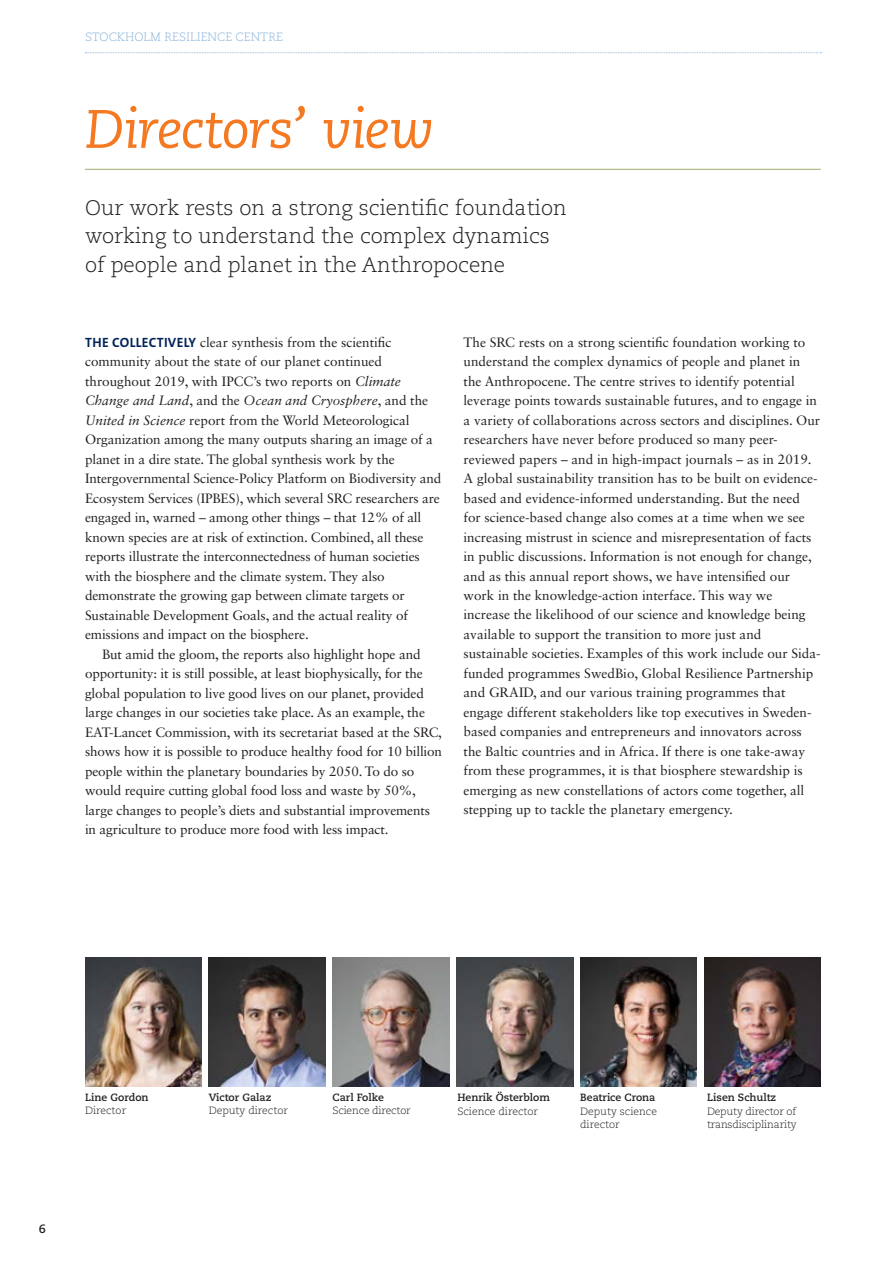
<style>
.page{position:relative;width:893px;height:1263px;background:#fff}
.page>*{position:absolute;margin:0;border:0;box-sizing:border-box;transform-origin:0 0}
.t1{font:italic 54px "Caecilia LT Std";letter-spacing:-.02em;color:#f47921}
.t2{font:300 21px/28.5px "Caecilia LT Std";color:#231f20}
.t3{font:13.5px/19.5px "Sabon LT Std";color:#231f20}
.t4{font:italic 13.5px "Sabon LT Std";color:#231f20}
.t5{font:300 12px "Caecilia LT Std";color:#8cb5da}
.t6{font:700 12px "Caecilia LT Std";color:#231f20}
.t7{font:300 10.5px/13.5px "Caecilia LT Std";letter-spacing:-.01em;color:#231f20}
.t8{font:700 10.5px "Caecilia LT Std";color:#231f20}
.s1{font-family:"The Sans B W7";font-weight:700;color:#002359}
.s2{font-style:italic}
.s3{font-style:normal}
</style>
<div class="page">
<svg style="left:85px;top:52px;width:736px;height:1px"></svg>
<hr style="left:85px;top:169px;width:736px;height:1px;background:#a2a96d">
<img style="left:456px;top:957px;width:117px;height:129px">
<img style="left:209px;top:957px;width:116px;height:129px">
<img style="left:85px;top:957px;width:117px;height:129px">
<img style="left:704px;top:957px;width:117px;height:129px">
<img style="left:580px;top:957px;width:117px;height:129px">
<img style="left:333px;top:957px;width:116px;height:129px">
<p class="t5" style="left:85px;top:30px;width:199px">STOCKHOLM RESILIENCE CENTRE</p>
<h1 class="t1" style="left:85px;top:98px;width:351px">Directors’ view</h1>
<h2 class="t2" style="left:85px;top:194px;width:483px">Our work rests on a strong scientific foundation working to understand the complex dynamics of people and planet in the Anthropocene</h2>
<p class="t3" style="left:85px;top:332px;width:308px"><span class="s1">THE COLLECTIVELY</span> clear synthesis from the scientific</p>
<p class="t3" style="left:85px;top:352px;width:299px">community about the state of our planet continued</p>
<p class="t3" style="left:85px;top:371px;width:317px">throughout 2019, with IPCC’s two reports on <span class="s2">Climate</span></p>
<p class="t4" style="left:85px;top:393px;width:345px">Change and Land<span class="s3">, and the</span> Ocean and Cryosphere<span class="s3">, and the</span></p>
<p class="t3" style="left:85px;top:410px;width:326px"><span class="s2">United in Science</span> report from the World Meteorological</p>
<p class="t3" style="left:85px;top:430px;width:349px">Organization among the many outputs sharing an image of a</p>
<p class="t3" style="left:85px;top:449px;width:311px">planet in a dire state. The global synthesis work by the</p>
<p class="t3" style="left:85px;top:469px;width:358px">Intergovernmental Science-Policy Platform on Biodiversity and</p>
<p class="t3" style="left:85px;top:488px;width:356px">Ecosystem Services (IPBES), which several SRC researchers are</p>
<p class="t3" style="left:85px;top:508px;width:338px">engaged in, warned – among other things – that 12% of all</p>
<p class="t3" style="left:85px;top:527px;width:340px">known species are at risk of extinction. Combined, all these</p>
<p class="t3" style="left:85px;top:546px;width:336px">reports illustrate the interconnectedness of human societies</p>
<p class="t3" style="left:85px;top:566px;width:301px">with the biosphere and the climate system. They also</p>
<p class="t3" style="left:85px;top:585px;width:321px">demonstrate the growing gap between climate targets or</p>
<p class="t3" style="left:85px;top:605px;width:324px">Sustainable Development Goals, and the actual reality of</p>
<p class="t3" style="left:85px;top:624px;width:225px">emissions and impact on the biosphere.</p>
<p class="t3" style="left:102px;top:644px;width:320px">But amid the gloom, the reports also highlight hope and</p>
<p class="t3" style="left:85px;top:663px;width:339px">opportunity: it is still possible, at least biophysically, for the</p>
<p class="t3" style="left:85px;top:683px;width:340px">global population to live good lives on our planet, provided</p>
<p class="t3" style="left:85px;top:702px;width:341px">large changes in our societies take place. As an example, the</p>
<p class="t3" style="left:85px;top:722px;width:358px">EAT-Lancet Commission, with its secretariat based at the SRC,</p>
<p class="t3" style="left:85px;top:741px;width:359px">shows how it is possible to produce healthy food for 10 billion</p>
<p class="t3" style="left:85px;top:761px;width:331px">people within the planetary boundaries by 2050. To do so</p>
<p class="t3" style="left:85px;top:780px;width:332px">would require cutting global food loss and waste by 50%,</p>
<p class="t3" style="left:85px;top:800px;width:347px">large changes to people’s diets and substantial improvements</p>
<p class="t3" style="left:85px;top:819px;width:305px">in agriculture to produce more food with less impact.</p>
<p class="t3" style="left:463px;top:332px;width:359px">The SRC rests on a strong scientific foundation working to understand the complex dynamics of people and planet in the Anthropocene. The centre strives to identify potential leverage points towards sustainable futures, and to engage in a variety of collaborations across sectors and disciplines. Our researchers have never before produced so many peer&shy;reviewed papers – and in high-impact journals – as in 2019.<br>A global sustainability transition has to be built on evidence&shy;based and evidence-informed understanding. But the need<br>for science-based change also comes at a time when we see increasing mistrust in science and misrepresentation of facts in public discussions. Information is not enough for change, and as this annual report shows, we have intensified our work in the knowledge-action interface. This way we increase the likelihood of our science and knowledge being available to support the transition to more just and sustainable societies. Examples of this work include our Sida&shy;funded programmes SwedBio, Global Resilience Partnership and GRAID, and our various training programmes that engage different stakeholders like top executives in Sweden&shy;based companies and entrepreneurs and innovators across the Baltic countries and in Africa. If there is one take-away from these programmes, it is that biosphere stewardship is emerging as new constellations of actors come together, all stepping up to tackle the planetary emergency.</p>
<p class="t8" style="left:85px;top:1091px;width:65px">Line Gordon</p>
<p class="t7" style="left:85px;top:1104px;width:43px">Director</p>
<p class="t6" style="left:39px;top:1222px;width:9px">6</p>
<p class="t8" style="left:209px;top:1091px;width:64px">Victor Galaz</p>
<p class="t7" style="left:209px;top:1104px;width:81px">Deputy director</p>
<p class="t8" style="left:333px;top:1091px;width:53px">Carl Folke</p>
<p class="t7" style="left:333px;top:1104px;width:80px">Science director</p>
<p class="t8" style="left:457px;top:1091px;width:94px">Henrik Österblom</p>
<p class="t7" style="left:457px;top:1105px;width:82px">Science director</p>
<p class="t8" style="left:580px;top:1091px;width:77px">Beatrice Crona</p>
<p class="t7" style="left:580px;top:1105px;width:78px">Deputy science director</p>
<p class="t8" style="left:707px;top:1091px;width:71px">Lisen Schultz</p>
<p class="t7" style="left:707px;top:1105px;width:91px">Deputy director of transdisciplinarity</p>
</div>
